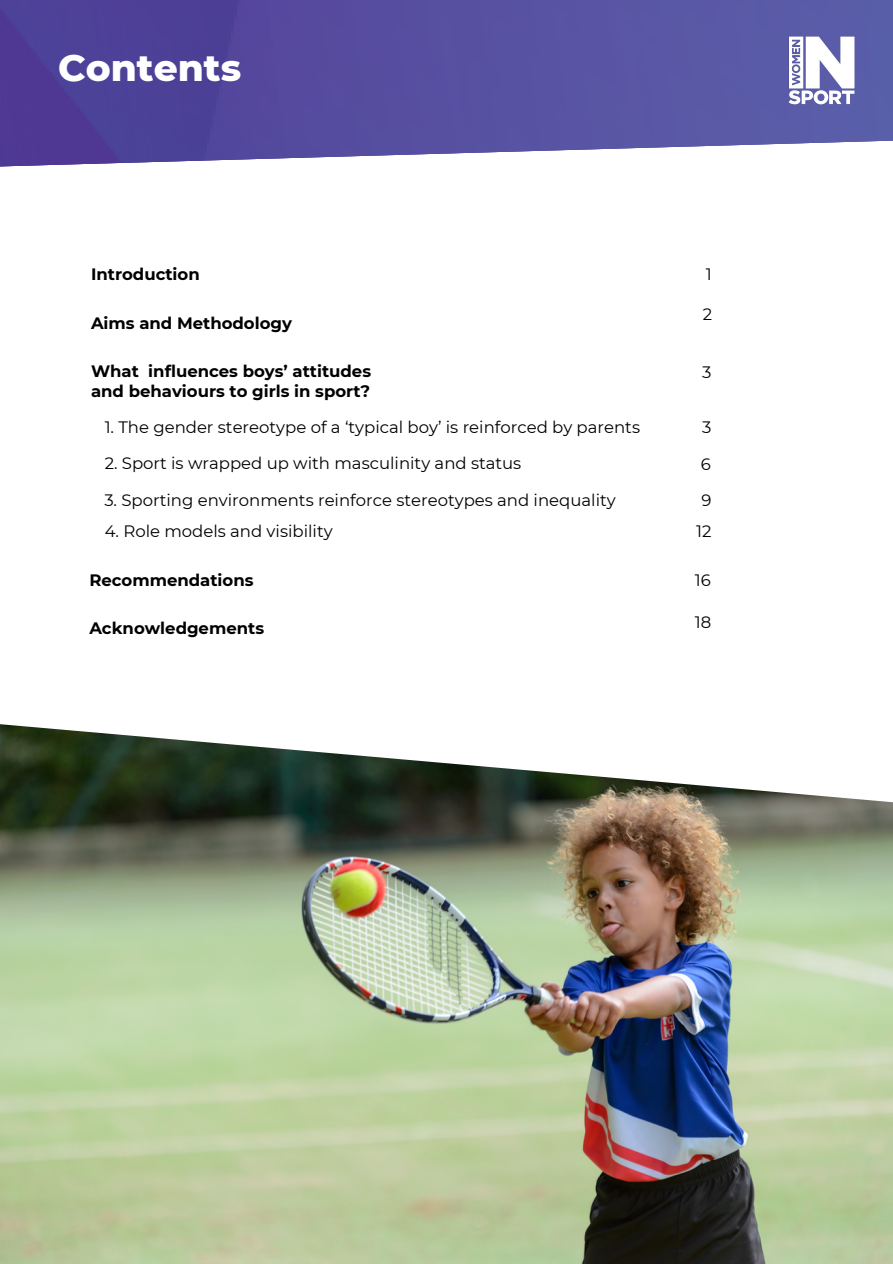
<style>
.page{position:relative;width:893px;height:1264px;background:#fff}
.page>*{position:absolute;margin:0;border:0;box-sizing:border-box;transform-origin:0 0}
.t1{font:800 37.5px "Montserrat";color:#fff}
.t2{font:16.5px "Montserrat";color:#000}
.t3{font:700 16.5px/20.2px "Montserrat";color:#000}
</style>
<div class="page">
<img style="left:0;top:0;width:892px;height:126px">
<img style="left:779px;top:28px;width:84px;height:84px">
<svg style="left:0;top:126px;width:892px;height:41px"></svg>
<img style="left:0;top:724px;width:892px;height:539px">
<p class="t1" style="left:58px;top:45px;width:184px">Contents</p>
<h2 class="t3" style="left:91px;top:264px;width:110px">Introduction</h2>
<p class="t3" style="left:91px;top:312px;width:202px">Aims and Methodology</p>
<h2 class="t3" style="left:91px;top:361px;width:281px">What influences boys’ attitudes and behaviours to girls in sport?</h2>
<p class="t2" style="left:105px;top:417px;width:537px">1. The gender stereotype of a ‘typical boy’ is reinforced by parents</p>
<p class="t2" style="left:105px;top:453px;width:418px">2. Sport is wrapped up with masculinity and status</p>
<p class="t2" style="left:104px;top:489px;width:513px">3. Sporting environments reinforce stereotypes and inequality</p>
<p class="t2" style="left:105px;top:521px;width:229px">4. Role models and visibility</p>
<p class="t3" style="left:89px;top:569px;width:166px">Recommendations</p>
<h2 class="t3" style="left:89px;top:618px;width:176px">Acknowledgements</h2>
<p class="t2" style="left:705px;top:264px;width:7px">1</p>
<p class="t2" style="left:702px;top:304px;width:11px">2</p>
<p class="t2" style="left:702px;top:362px;width:11px">3</p>
<p class="t2" style="left:702px;top:417px;width:11px">3</p>
<p class="t2" style="left:700px;top:453px;width:12px">6</p>
<h2 class="t2" style="left:701px;top:489px;width:12px">9</h2>
<p class="t2" style="left:696px;top:521px;width:17px">12</p>
<h2 class="t2" style="left:694px;top:569px;width:17px">16</h2>
<p class="t2" style="left:695px;top:612px;width:18px">18</p>
</div>
